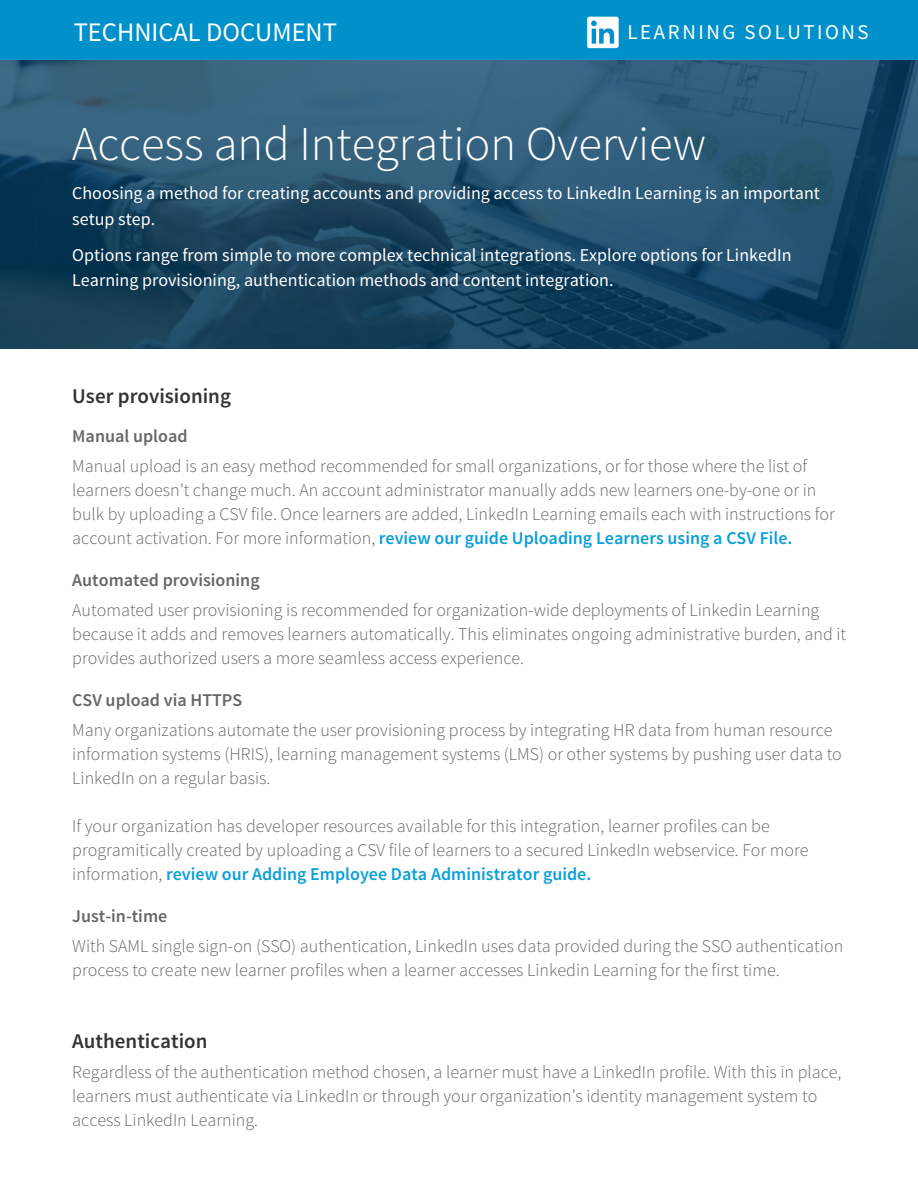
<style>
.page{position:relative;width:918px;height:1188px;background:#fff}
.page>*{position:absolute;margin:0;border:0;box-sizing:border-box;transform-origin:0 0}
.t1{font:300 48.45px "Source Sans Pro";color:#fff}
.t2{font:26.7px "Source Sans Pro";color:#fff}
.t3{font:600 21px "Source Sans Pro";color:#333}
.t4{font:21px "Source Sans Pro";letter-spacing:.12em;color:#fff}
.t5{font:300 18px/24px "Source Sans Pro";color:#666766}
.t6{font:18px/25.5px "Source Sans Pro";color:#fff}
.t7{font:600 18px "Source Sans Pro";color:#666766}
.s1{font-weight:600;color:#0a9fda}
</style>
<div class="page">
<img style="left:0;top:60px;width:918px;height:289px">
<div style="left:0;top:0;width:918px;height:60px;background:#0091ca"></div>
<svg style="left:587px;top:17px;width:32px;height:31px"></svg>
<h2 class="t2" style="left:74px;top:15px;width:265px">TECHNICAL DOCUMENT</h2>
<p class="t4" style="left:628px;top:19px;width:242px">LEARNING SOLUTIONS</p>
<h1 class="t1" style="left:72px;top:115px;width:635px">Access and Integration Overview</h1>
<p class="t6" style="left:72px;top:181px;width:749px">Choosing a method for creating accounts and providing access to LinkedIn Learning is an important setup step.</p>
<p class="t6" style="left:72px;top:243px;width:721px">Options range from simple to more complex technical integrations. Explore options for LinkedIn<br>Learning provisioning, authentication methods and content integration.</p>
<p class="t3" style="left:72px;top:382px;width:160px">User provisioning</p>
<p class="t7" style="left:72px;top:424px;width:117px">Manual upload</p>
<p class="t5" style="left:72px;top:454px;width:764px">Manual upload is an easy method recommended for small organizations, or for those where the list of learners doesn’t change much. An account administrator manually adds new learners one-by-one or in bulk by uploading a CSV file. Once learners are added, LinkedIn Learning emails each with instructions for account activation. For more information, <span class="s1">review our guide Uploading Learners using a CSV File.</span></p>
<p class="t7" style="left:72px;top:568px;width:189px">Automated provisioning</p>
<p class="t5" style="left:72px;top:598px;width:775px">Automated user provisioning is recommended for organization-wide deployments of Linkedin Learning because it adds and removes learners automatically. This eliminates ongoing administrative burden, and it provides authorized users a more seamless access experience.</p>
<p class="t7" style="left:72px;top:688px;width:172px">CSV upload via HTTPS</p>
<p class="t5" style="left:72px;top:718px;width:771px">Many organizations automate the user provisioning process by integrating HR data from human resource information systems (HRIS), learning management systems (LMS) or other systems by pushing user data to<br>LinkedIn on a regular basis.</p>
<p class="t5" style="left:72px;top:814px;width:738px">If your organization has developer resources available for this integration, learner profiles can be programitically created by uploading a CSV file of learners to a secured LinkedIn webservice. For more information, <span class="s1">review our Adding Employee Data Administrator guide.</span></p>
<p class="t7" style="left:72px;top:904px;width:97px">Just-in-time</p>
<p class="t5" style="left:72px;top:934px;width:772px">With SAML single sign-on (SSO) authentication, LinkedIn uses data provided during the SSO authentication process to create new learner profiles when a learner accesses Linkedin Learning for the first time.</p>
<p class="t3" style="left:72px;top:1027px;width:137px">Authentication</p>
<p class="t5" style="left:72px;top:1060px;width:771px">Regardless of the authentication method chosen, a learner must have a LinkedIn profile. With this in place, learners must authenticate via LinkedIn or through your organization’s identity management system to access LinkedIn Learning.</p>
</div>
